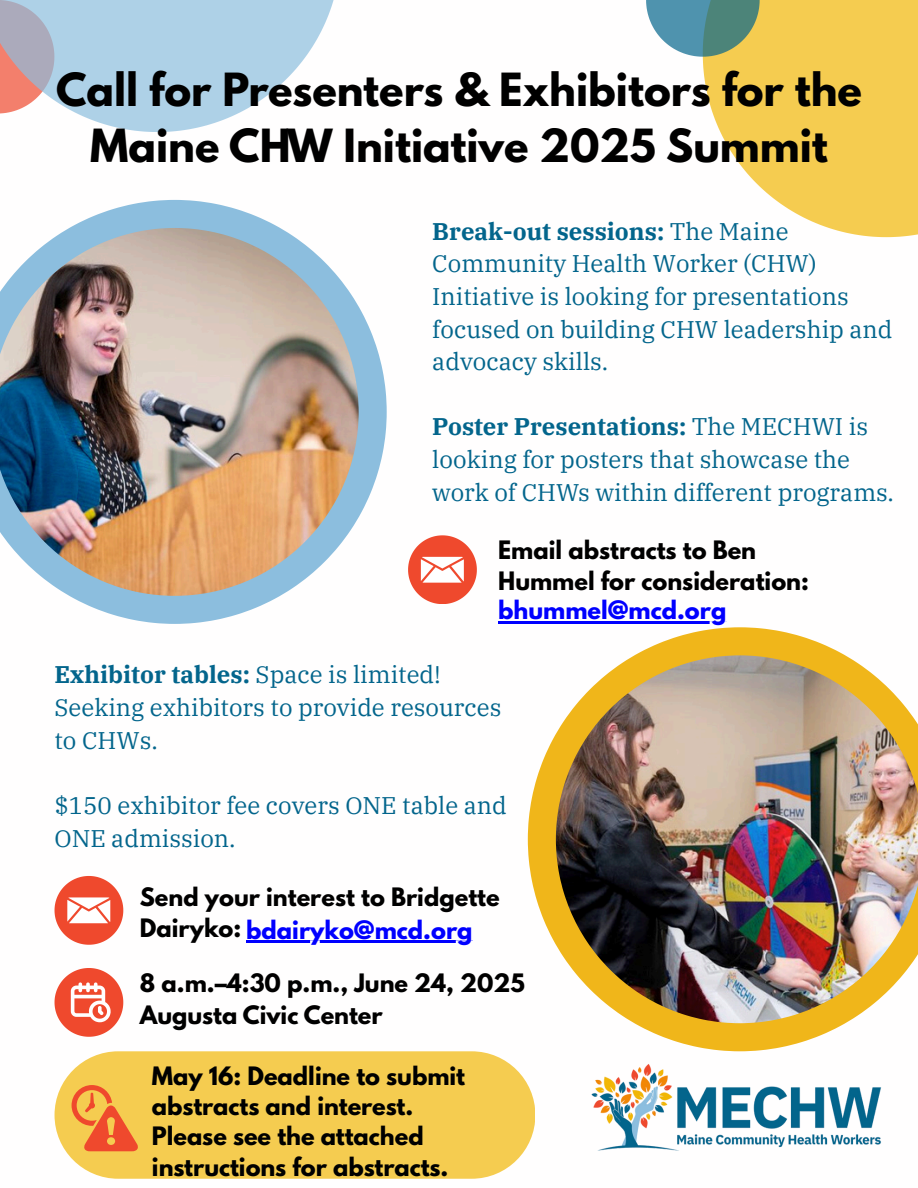
<style>
.page{position:relative;width:918px;height:1188px;background:#fff}
.page>*{position:absolute;margin:0;border:0;box-sizing:border-box;transform-origin:0 0}
.t1{font:700 40.5px/56.2px "League Spartan";color:#000;text-align:center}
.t2{font:24px/32.7px "IBM Plex Serif";color:#03658c}
.t3{font:700 24px "IBM Plex Serif";color:#03658c}
.t4{font:700 22.5px/30.3px "League Spartan";color:#000}
.t5{font:700 22.5px "League Spartan";color:#00f}
.s1{font-weight:700}
.s2{font-weight:400}
.s3{color:#00f}
</style>
<div class="page">
<svg style="left:69px;top:200px;width:318px;height:424px"></svg>
<img style="left:0;top:228px;width:359px;height:368px">
<svg style="left:528px;top:627px;width:318px;height:424px"></svg>
<img style="left:556px;top:655px;width:362px;height:368px">
<svg style="left:55px;top:968px;width:68px;height:69px"></svg>
<svg style="left:55px;top:876px;width:68px;height:69px"></svg>
<img style="left:591px;top:1064px;width:291px;height:87px">
<svg style="left:703px;top:0;width:215px;height:237px;background:#f6d36a"></svg>
<svg style="left:0;top:0;width:334px;height:132px;fill:#aed1e7"></svg>
<svg style="left:646px;top:0;width:114px;height:57px;background:#739f98"></svg>
<svg style="left:408px;top:535px;width:69px;height:69px"></svg>
<div style="left:55px;top:1051px;width:480px;height:128px;background:#f5cc50;border-radius:64px"></div>
<svg style="left:72px;top:1085px;width:66px;height:66px"></svg>
<hr style="left:498px;top:622px;width:228px;height:2px;background:#00f">
<hr style="left:246px;top:941px;width:227px;height:2px;background:#00f">
<p class="t1" style="left:56px;top:67px;width:807px">Call for Presenters &amp; Exhibitors for the<br>Maine CHW Initiative 2025 Summit</p>
<p class="t2" style="left:432px;top:214px;width:462px"><span class="s1">Break-out sessions:</span> The Maine<br>Community Health Worker (CHW)<br>Initiative is looking for presentations focused on building CHW leadership and advocacy skills.</p>
<p class="t2" style="left:432px;top:410px;width:463px"><span class="s1">Poster Presentations:</span> The MECHWI is looking for posters that showcase the work of CHWs within different programs.</p>
<h2 class="t4" style="left:498px;top:537px;width:312px;line-height:31.5px">Email abstracts to Ben<br>Hummel for consideration:</h2>
<h2 class="t5" style="left:498px;top:599px;width:230px">bhummel@mcd.org</h2>
<h1 class="t3" style="left:55px;top:659px;width:388px">Exhibitor tables: <span class="s2">Space is limited!</span></h1>
<p class="t2" style="left:55px;top:691px;width:449px">Seeking exhibitors to provide resources to CHWs.</p>
<p class="t2" style="left:55px;top:789px;width:454px">$150 exhibitor fee covers ONE table and<br>ONE admission.</p>
<p class="t4" style="left:140px;top:883px;width:361px;line-height:32.7px">Send your interest to Bridgette<br>Dairyko: <span class="s3">bdairyko@mcd.org</span></p>
<p class="t4" style="left:140px;top:970px;width:386px;line-height:31.5px">8 a.m.–4:30 p.m., June 24, 2025<br>Augusta Civic Center</p>
<p class="t4" style="left:152px;top:1063px;width:315px">May 16: Deadline to submit abstracts and interest.<br>Please see the attached instructions for abstracts.</p>
</div>
